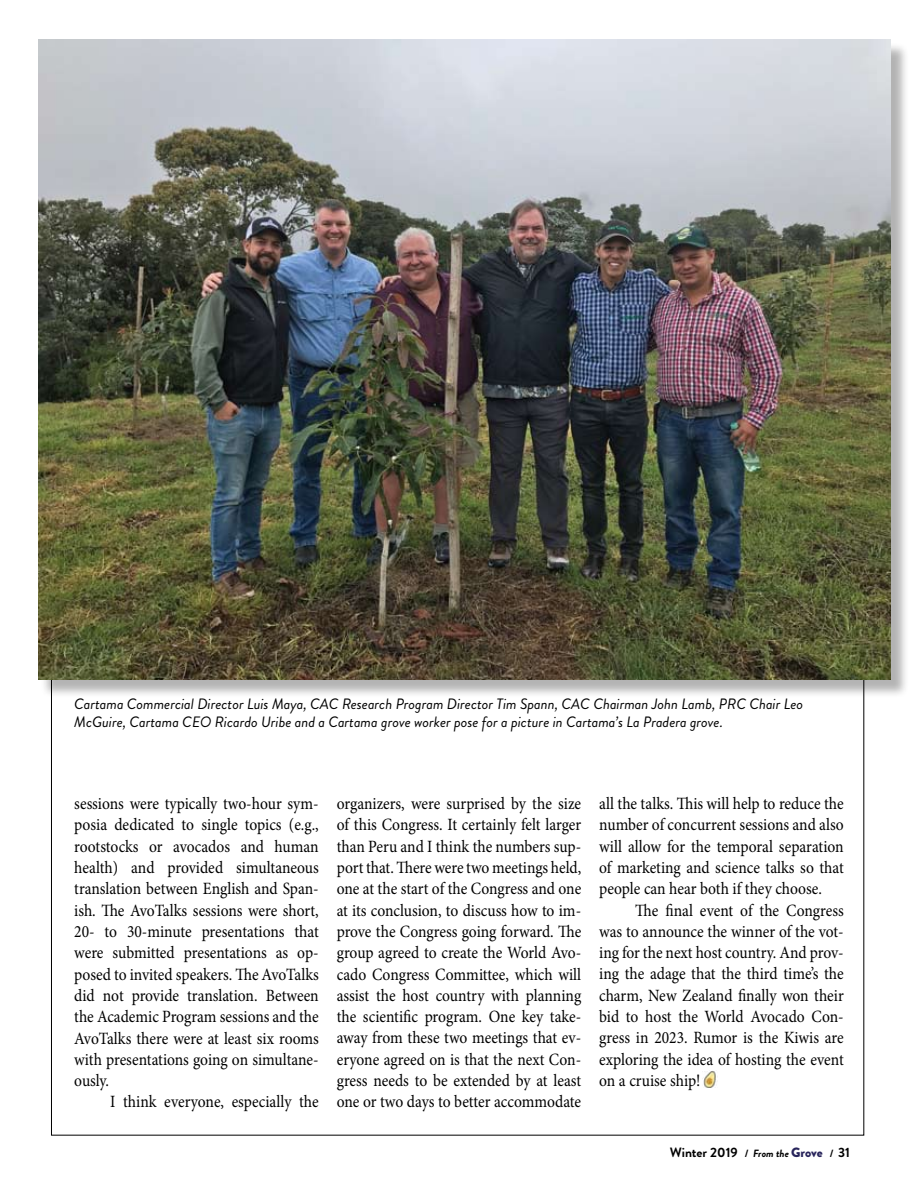
<style>
.page{position:relative;width:918px;height:1188px;background:#fff}
.page>*{position:absolute;margin:0;border:0;box-sizing:border-box;transform-origin:0 0}
.t1{font:17.25px/21.3px "Minion Pro";color:#000;text-align:justify;scale:.9 1}
.t2{font:italic 15px/18px "Brandon Grotesque";color:#000}
.t3{font:700 13.5px "Brandon Grotesque";color:#000}
.s1{font-size:10.5px}
.s2{font-style:italic;font-size:10.5px}
.s3{font-weight:900;color:#28245b}
</style>
<div class="page">
<img style="left:703px;top:1071px;width:13px;height:17px">
<div style="left:40px;top:42px;width:876px;height:663px;background:#000;opacity:.3"></div>
<img style="left:38px;top:40px;width:853px;height:640px">
<p class="t2" style="left:74px;top:696px;width:730px">Cartama Commercial Director Luis Maya, CAC Research Program Director Tim Spann, CAC Chairman John Lamb, PRC Chair Leo<br>McGuire, Cartama CEO Ricardo Uribe and a Cartama grove worker pose for a picture in Cartama’s La Pradera grove.</p>
<p class="t1" style="left:74px;top:793px;width:273px">sessions were typically two-hour sym&shy;posia dedicated to single topics (e.g., rootstocks or avocados and human health) and provided simultaneous translation between English and Span&shy;ish. The AvoTalks sessions were short, 20- to 30-minute presentations that were submitted presentations as op&shy;posed to invited speakers. The AvoTalks did not provide translation. Between the Academic Program sessions and the AvoTalks there were at least six rooms with presentations going on simultane&shy;ously.</p>
<p class="t1" style="left:110px;top:1091px;width:233px">I think everyone, especially the</p>
<p class="t1" style="left:337px;top:793px;width:273px">organizers, were surprised by the size of this Congress. It certainly felt larger than Peru and I think the numbers sup&shy;port that. There were two meetings held, one at the start of the Congress and one at its conclusion, to discuss how to im&shy;prove the Congress going forward. The group agreed to create the World Avo&shy;cado Congress Committee, which will assist the host country with planning the scientific program. One key take&shy;away from these two meetings that ev&shy;eryone agreed on is that the next Con&shy;gress needs to be extended by at least one or two days to better accommodate</p>
<p class="t1" style="left:599px;top:793px;width:273px">all the talks. This will help to reduce the number of concurrent sessions and also will allow for the temporal separation of marketing and science talks so that people can hear both if they choose.</p>
<p class="t1" style="left:599px;top:899px;width:273px;text-indent:36px">The final event of the Congress was to announce the winner of the vot&shy;ing for the next host country. And prov&shy;ing the adage that the third time’s the charm, New Zealand finally won their bid to host the World Avocado Con&shy;gress in 2023. Rumor is the Kiwis are exploring the idea of hosting the event on a cruise ship!</p>
<p class="t3" style="left:670px;top:1143px;width:182px">Winter 2019 <span class="s1">/</span> <span class="s2">From the</span> <span class="s3">Grove</span> <span class="s1">/</span> 31</p>
</div>
